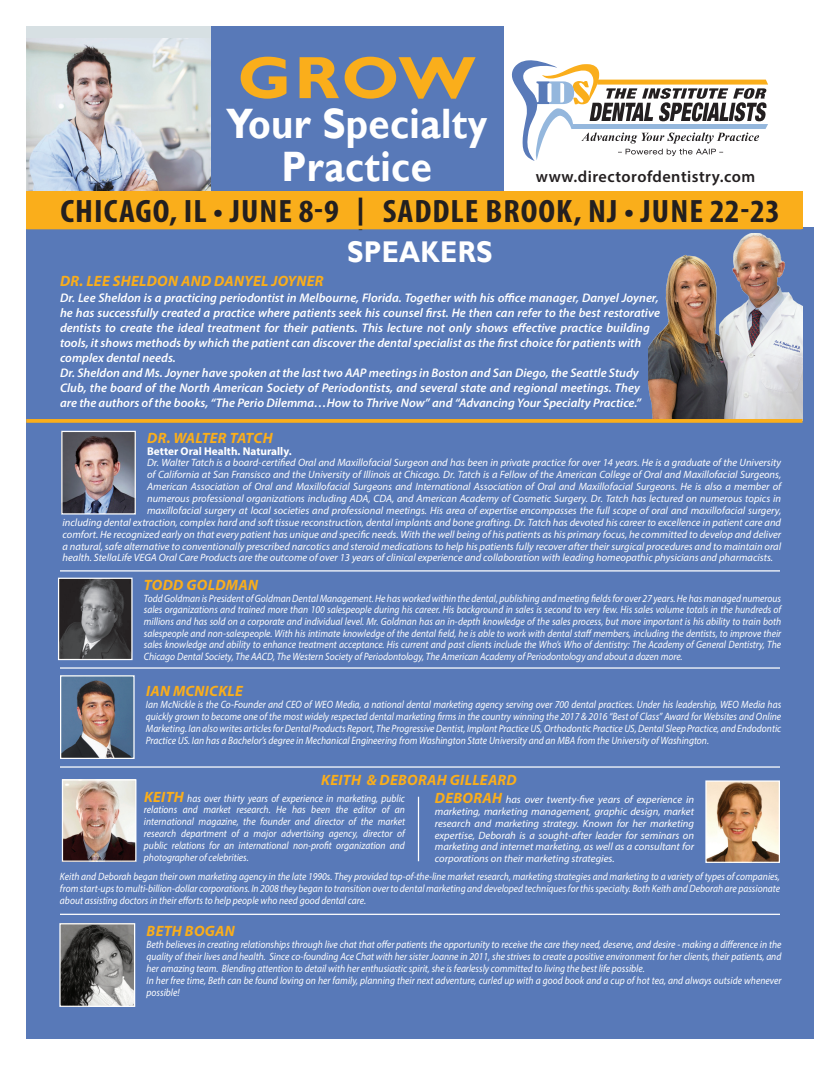
<style>
.page{position:relative;width:840px;height:1065px;background:#fff}
.page>*{position:absolute;margin:0;border:0;box-sizing:border-box;transform-origin:0 0}
.t1{font:700 60px "Gill Sans";color:#faae1b;scale:1.1 1}
.t2{font:700 42.5px/42.5px "Gill Sans";letter-spacing:.01em;color:#fff;text-align:center;scale:.9 1}
.t3{font:700 condensed 32.5px "Myriad Pro";letter-spacing:.03em;color:#231f20;scale:1.07 1}
.t4{font:700 30px "Gill Sans";letter-spacing:.01em;color:#fff;scale:.9 1}
.t5{font:600 16.25px "Myriad Pro";letter-spacing:.03em;color:#231f20}
.t6{font:italic 700 15px "Myriad Pro";letter-spacing:.02em;color:#faae1b}
.t7{font:italic 600 12.5px/15px "Myriad Pro";color:#fff}
.t8{font:700 11.25px "Myriad Pro";color:#fff}
.t9{font:italic 10.62px/11.9px "Myriad Pro";color:#fff;text-align:justify;scale:.9 1}
.t10{font:italic 10.62px/11.9px "Myriad Pro";color:#fff;text-align:justify}
.s1{font-weight:700;font-size:15px;color:#faae1b}
</style>
<div class="page">
<div style="left:26px;top:227px;width:788px;height:812px;background:#5879b8"></div>
<img style="left:62px;top:677px;width:71px;height:80px">
<div style="left:60px;top:675px;width:75px;height:84px;border:1px solid #fff"></div>
<img style="left:64px;top:781px;width:70px;height:79px">
<div style="left:62px;top:779px;width:74px;height:83px;border:1px solid #fff"></div>
<img style="left:707px;top:782px;width:71px;height:79px">
<div style="left:705px;top:780px;width:75px;height:83px;border:1px solid #fff"></div>
<img style="left:60px;top:580px;width:71px;height:78px">
<div style="left:58px;top:578px;width:75px;height:82px;border:1px solid #fff"></div>
<img style="left:63px;top:433px;width:71px;height:80px">
<div style="left:61px;top:431px;width:75px;height:84px;border:1px solid #fff"></div>
<img style="left:649px;top:233px;width:153px;height:186px">
<svg style="left:26px;top:419px;width:776px;height:4px;background:#efaa24"></svg>
<img style="left:61px;top:925px;width:72px;height:80px">
<div style="left:59px;top:923px;width:76px;height:84px;border:1px solid #fff"></div>
<hr style="left:60px;top:570px;width:720px;height:2px;background:#fff">
<hr style="left:60px;top:667px;width:720px;height:2px;background:#fff">
<hr style="left:60px;top:766px;width:720px;height:2px;background:#fff">
<hr style="left:60px;top:914px;width:720px;height:1px;background:#fff">
<div style="left:26px;top:26px;width:229px;height:169px;background:#d7e0e3"></div>
<img style="left:26px;top:38px;width:185px;height:153px">
<svg style="left:511px;top:60px;width:257px;height:101px"></svg>
<div style="left:211px;top:26px;width:293px;height:173px;background:#5879b8"></div>
<div style="left:26px;top:191px;width:776px;height:38px;background:#faae1b"></div>
<hr style="left:418px;top:797px;width:1px;height:64px;background:#fff">
<p class="t1" style="left:238px;top:42px;width:218px">GROW</p>
<p class="t2" style="left:226px;top:104px;width:292px">Your Specialty<br>Practice</p>
<p class="t3" style="left:60px;top:191px;width:674px">CHICAGO, IL • JUNE 8-9 | SADDLE BROOK, NJ • JUNE 22-23</p>
<p class="t5" style="left:536px;top:166px;width:221px">www.directorofdentistry.com</p>
<p class="t6" style="left:60px;top:271px;width:265px">DR. LEE SHELDON AND DANYEL JOYNER</p>
<p class="t4" style="left:347px;top:234px;width:163px">SPEAKERS</p>
<p class="t7" style="left:60px;top:290px;width:602px">Dr. Lee Sheldon is a practicing periodontist in Melbourne, Florida. Together with his office manager, Danyel Joyner, he has successfully created a practice where patients seek his counsel first. He then can refer to the best restorative dentists to create the ideal treatment for their patients. This lecture not only shows effective practice building tools, it shows methods by which the patient can discover the dental specialist as the first choice for patients with complex dental needs.</p>
<p class="t7" style="left:60px;top:365px;width:583px">Dr. Sheldon and Ms. Joyner have spoken at the last two AAP meetings in Boston and San Diego, the Seattle Study<br>Club, the board of the North American Society of Periodontists, and several state and regional meetings. They are the authors of the books, “The Perio Dilemma…How to Thrive Now” and “Advancing Your Specialty Practice.”</p>
<p class="t6" style="left:147px;top:428px;width:127px">DR. WALTER TATCH</p>
<p class="t8" style="left:147px;top:443px;width:146px">Better Oral Health. Naturally.</p>
<p class="t10" style="left:147px;top:457px;width:636px">Dr. Walter Tatch is a board-certified Oral and Maxillofacial Surgeon and has been in private practice for over 14 years. He is a graduate of the University</p>
<p class="t10" style="left:147px;top:469px;width:636px">of California at San Fransisco and the University of Illinois at Chicago. Dr. Tatch is a Fellow of the American College of Oral and Maxillofacial Surgeons,</p>
<p class="t10" style="left:147px;top:481px;width:636px">American Association of Oral and Maxillofacial Surgeons and International Association of Oral and Maxillofacial Surgeons. He is also a member of</p>
<p class="t10" style="left:147px;top:492px;width:636px">numerous professional organizations including ADA, CDA, and American Academy of Cosmetic Surgery. Dr. Tatch has lectured on numerous topics in</p>
<p class="t10" style="left:147px;top:504px;width:636px">maxillofacial surgery at local societies and professional meetings. His area of expertise encompasses the full scope of oral and maxillofacial surgery,</p>
<p class="t10" style="left:63px;top:516px;width:720px">including dental extraction, complex hard and soft tissue reconstruction, dental implants and bone grafting. Dr. Tatch has devoted his career to excellence in patient care and</p>
<p class="t10" style="left:63px;top:528px;width:720px">comfort. He recognized early on that every patient has unique and specific needs. With the well being of his patients as his primary focus, he committed to develop and deliver</p>
<p class="t10" style="left:63px;top:540px;width:720px">a natural, safe alternative to conventionally prescribed narcotics and steroid medications to help his patients fully recover after their surgical procedures and to maintain oral</p>
<p class="t10" style="left:63px;top:552px;width:712px">health. StellaLife VEGA Oral Care Products are the outcome of over 13 years of clinical experience and collaboration with leading homeopathic physicians and pharmacists.</p>
<p class="t6" style="left:144px;top:575px;width:116px">TODD GOLDMAN</p>
<p class="t9" style="left:144px;top:592px;width:710px">Todd Goldman is President of Goldman Dental Management. He has worked within the dental, publishing and meeting fields for over 27 years. He has managed numerous sales organizations and trained more than 100 salespeople during his career. His background in sales is second to very few. His sales volume totals in the hundreds of millions and has sold on a corporate and individual level. Mr. Goldman has an in-depth knowledge of the sales process, but more important is his ability to train both salespeople and non-salespeople. With his intimate knowledge of the dental field, he is able to work with dental staff members, including the dentists, to improve their sales knowledge and ability to enhance treatment acceptance. His current and past clients include the Who’s Who of dentistry: The Academy of General Dentistry, The Chicago Dental Society, The AACD, The Western Society of Periodontology, The American Academy of Periodontology and about a dozen more.</p>
<p class="t6" style="left:146px;top:681px;width:98px">IAN MCNICKLE</p>
<p class="t9" style="left:146px;top:698px;width:708px">Ian McNickle is the Co-Founder and CEO of WEO Media, a national dental marketing agency serving over 700 dental practices. Under his leadership, WEO Media has quickly grown to become one of the most widely respected dental marketing firms in the country winning the 2017 &amp; 2016 “Best of Class” Award for Websites and Online Marketing. Ian also writes articles for Dental Products Report, The Progressive Dentist, Implant Practice US, Orthodontic Practice US, Dental Sleep Practice, and Endodontic Practice US. Ian has a Bachelor’s degree in Mechanical Engineering from Washington State University and an MBA from the University of Washington.</p>
<p class="t6" style="left:321px;top:770px;width:197px">KEITH &amp; DEBORAH GILLEARD</p>
<p class="t9" style="left:144px;top:792px;width:292px"><span class="s1">KEITH</span> has over thirty years of experience in marketing, public relations and market research. He has been the editor of an international magazine, the founder and director of the market research department of a major advertising agency, director of public relations for an international non-profit organization and photographer of celebrities.</p>
<p class="t9" style="left:60px;top:870px;width:802px">Keith and Deborah began their own marketing agency in the late 1990s. They provided top-of-the-line market research, marketing strategies and marketing to a variety of types of companies, from start-ups to multi-billion-dollar corporations. In 2008 they began to transition over to dental marketing and developed techniques for this specialty. Both Keith and Deborah are passionate about assisting doctors in their efforts to help people who need good dental care.</p>
<p class="t10" style="left:435px;top:793px;width:261px"><span class="s1">DEBORAH</span> has over twenty-five years of experience in marketing, marketing management, graphic design, market research and marketing strategy. Known for her marketing expertise, Deborah is a sought-after leader for seminars on marketing and internet marketing, as well as a consultant for corporations on their marketing strategies.</p>
<p class="t6" style="left:147px;top:921px;width:90px">BETH BOGAN</p>
<p class="t9" style="left:147px;top:938px;width:707px">Beth believes in creating relationships through live chat that offer patients the opportunity to receive the care they need, deserve, and desire - making a difference in the quality of their lives and health. Since co-founding Ace Chat with her sister Joanne in 2011, she strives to create a positive environment for her clients, their patients, and her amazing team. Blending attention to detail with her enthusiastic spirit, she is fearlessly committed to living the best life possible.</p>
<p class="t9" style="left:147px;top:974px;width:707px">In her free time, Beth can be found loving on her family, planning their next adventure, curled up with a good book and a cup of hot tea, and always outside whenever possible!</p>
</div>
